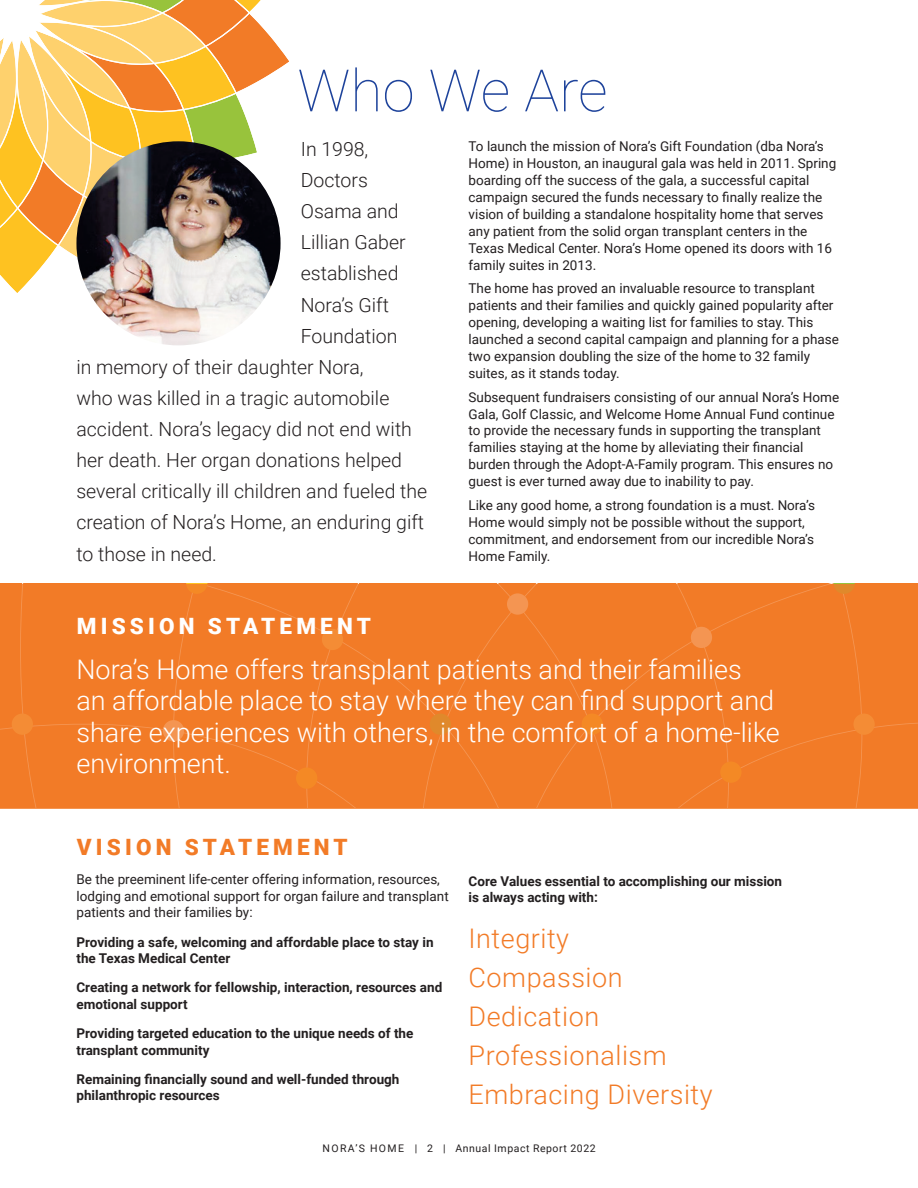
<style>
.page{position:relative;width:918px;height:1188px;background:#fff}
.page>*{position:absolute;margin:0;border:0;box-sizing:border-box;transform-origin:0 0}
.t1{font:100 58.5px "Roboto";color:#1e439b}
.t2{font:300 27px/31.5px "Roboto";color:#fff}
.t3{font:300 27px "Roboto";letter-spacing:.02em;color:#f27b27}
.t4{font:900 22.5px "Roboto";letter-spacing:.185em;color:#fff}
.t5{font:900 22.5px "Roboto";letter-spacing:.185em;color:#f27b27}
.t6{font:300 19.5px "Roboto";color:#231f20}
.t7{font:13.5px/17px "Roboto";color:#231f20}
.t8{font:700 13.5px/16.2px "Roboto";color:#231f20}
.t9{font:10.5px "Roboto";letter-spacing:.05em;color:#231f20}
</style>
<div class="page">
<svg style="left:0;top:0;width:289px;height:293px"></svg>
<div style="left:0;top:584px;width:918px;height:225px;background:#f27b27"></div>
<img style="left:76px;top:141px;width:205px;height:204px;border-radius:102px">
<p class="t1" style="left:297px;top:50px;width:312px">Who We Are</p>
<p class="t6" style="left:301px;top:135px;width:69px">In 1998,</p>
<p class="t6" style="left:301px;top:166px;width:69px">Doctors</p>
<p class="t6" style="left:301px;top:198px;width:99px">Osama and</p>
<p class="t6" style="left:301px;top:229px;width:106px">Lillian Gaber</p>
<p class="t6" style="left:301px;top:260px;width:99px">established</p>
<p class="t6" style="left:301px;top:291px;width:90px">Nora’s Gift</p>
<p class="t6" style="left:301px;top:322px;width:98px">Foundation</p>
<p class="t6" style="left:76px;top:353px;width:289px">in memory of their daughter Nora,</p>
<p class="t6" style="left:76px;top:384px;width:314px">who was killed in a tragic automobile</p>
<p class="t6" style="left:76px;top:415px;width:337px">accident. Nora’s legacy did not end with</p>
<p class="t6" style="left:76px;top:447px;width:327px">her death. Her organ donations helped</p>
<p class="t6" style="left:76px;top:478px;width:352px">several critically ill children and fueled the</p>
<p class="t6" style="left:76px;top:509px;width:349px">creation of Nora’s Home, an enduring gift</p>
<p class="t6" style="left:76px;top:540px;width:142px">to those in need.</p>
<p class="t7" style="left:469px;top:138px;width:369px">To launch the mission of Nora’s Gift Foundation (dba Nora’s Home) in Houston, an inaugural gala was held in 2011. Spring boarding off the success of the gala, a successful capital campaign secured the funds necessary to finally realize the vision of building a standalone hospitality home that serves any patient from the solid organ transplant centers in the Texas Medical Center. Nora’s Home opened its doors with 16 family suites in 2013.</p>
<p class="t7" style="left:469px;top:280px;width:372px">The home has proved an invaluable resource to transplant patients and their families and quickly gained popularity after opening, developing a waiting list for families to stay. This launched a second capital campaign and planning for a phase two expansion doubling the size of the home to 32 family suites, as it stands today.</p>
<p class="t7" style="left:469px;top:388px;width:372px">Subsequent fundraisers consisting of our annual Nora’s Home Gala, Golf Classic, and Welcome Home Annual Fund continue to provide the necessary funds in supporting the transplant families staying at the home by alleviating their financial burden through the Adopt-A-Family program. This ensures no guest is ever turned away due to inability to pay.</p>
<p class="t7" style="left:469px;top:496px;width:348px">Like any good home, a strong foundation is a must. Nora’s Home would simply not be possible without the support, commitment, and endorsement from our incredible Nora’s Home Family.</p>
<p class="t4" style="left:77px;top:610px;width:295px">MISSION STATEMENT</p>
<p class="t2" style="left:76px;top:653px;width:705px">Nora’s Home offers transplant patients and their families<br>an affordable place to stay where they can find support and share experiences with others, in the comfort of a home-like environment.</p>
<p class="t5" style="left:77px;top:831px;width:272px">VISION STATEMENT</p>
<p class="t7" style="left:76px;top:871px;width:374px;line-height:16.2px">Be the preeminent life-center offering information, resources, lodging and emotional support for organ failure and transplant patients and their families by:</p>
<p class="t8" style="left:76px;top:933px;width:359px">Providing a safe, welcoming and affordable place to stay in the Texas Medical Center</p>
<p class="t8" style="left:76px;top:979px;width:367px">Creating a network for fellowship, interaction, resources and emotional support</p>
<p class="t8" style="left:76px;top:1025px;width:339px">Providing targeted education to the unique needs of the transplant community</p>
<p class="t8" style="left:76px;top:1071px;width:325px">Remaining financially sound and well-funded through philanthropic resources</p>
<p class="t8" style="left:469px;top:872px;width:315px">Core Values essential to accomplishing our mission is always acting with:</p>
<p class="t3" style="left:469px;top:919px;width:102px">Integrity</p>
<p class="t3" style="left:469px;top:958px;width:156px">Compassion</p>
<p class="t3" style="left:469px;top:997px;width:132px">Dedication</p>
<p class="t3" style="left:469px;top:1036px;width:200px">Professionalism</p>
<p class="t3" style="left:469px;top:1075px;width:246px">Embracing Diversity</p>
<p class="t9" style="left:323px;top:1141px;width:275px">NORA’S HOME | 2 | Annual Impact Report 2022</p>
</div>
